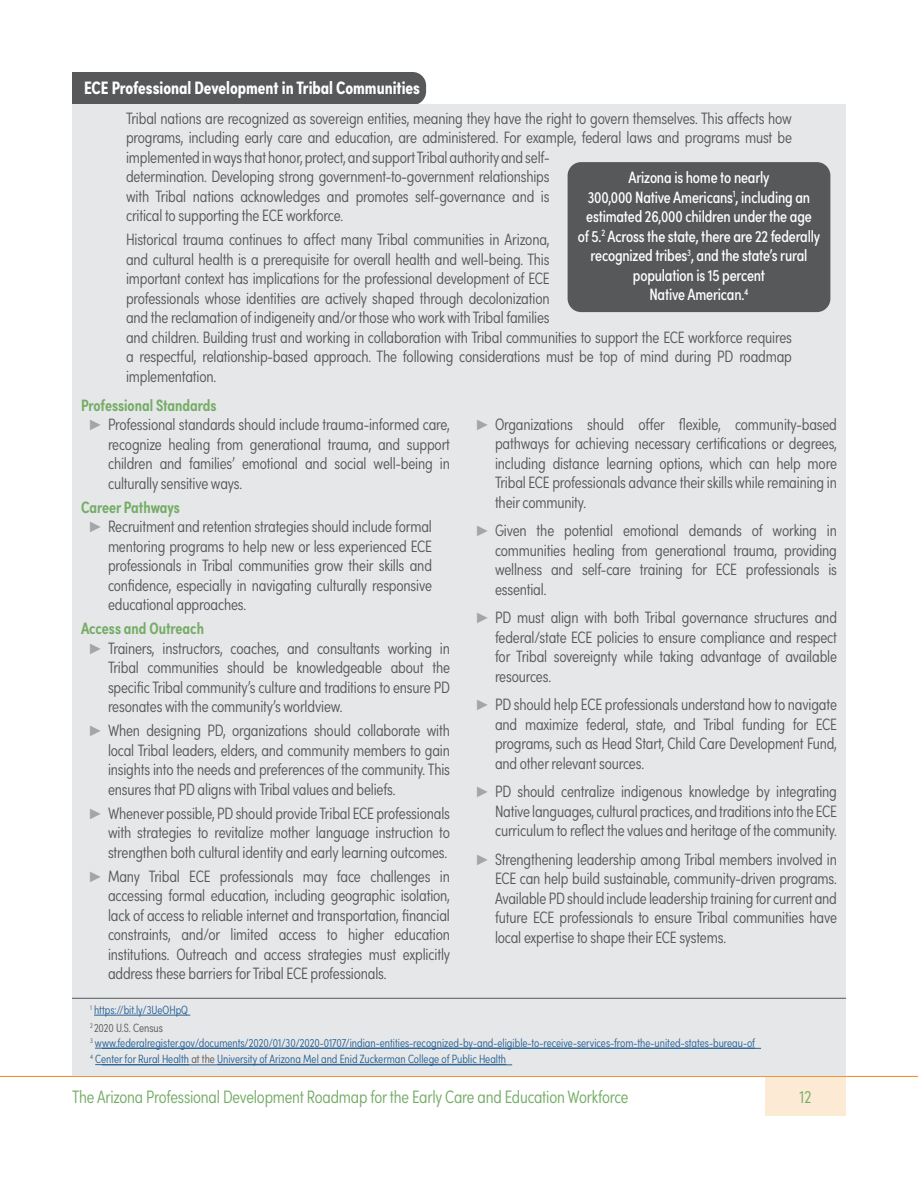
<style>
.page{position:relative;width:918px;height:1188px;background:#fff}
.page>*{position:absolute;margin:0;border:0;box-sizing:border-box;transform-origin:0 0}
.t1{font:300 18px "Sofia Pro Condensed";letter-spacing:-.01em;color:#74ac65}
.subhead_sidebar{font:700 18px "Sofia Pro Condensed";color:#fff}
.sidebar{font:300 16.5px/19.5px "Sofia Pro Condensed";letter-spacing:-.01em;color:#57585a;text-align:justify}
.callout_box{font:16.5px/19.5px "Sofia Pro Condensed";letter-spacing:-.01em;color:#fff;text-align:center}
.sidebar-2{font:600 16.5px "Sofia Pro Condensed";color:#74ac65}
.sidebar-3{font:300 12px/18px "Sofia Pro Condensed";color:#266194}
.s1{font-family:"Arial Narrow";font-weight:400;font-size:15px;color:#a4a5a9}
.s2{color:#57585a}
</style>
<div class="page">
<div style="left:765px;top:1077px;width:81px;height:39px;background:#fcead5"></div>
<hr style="left:0;top:1076px;width:918px;height:1px;background:#ed8a1c">
<div style="left:72px;top:72px;width:354px;height:33px;background:#57585a"></div>
<div style="left:72px;top:105px;width:774px;height:133px;background:#e6e7e9"></div>
<div style="left:72px;top:214px;width:774px;height:191px;background:#e6e7e9"></div>
<div style="left:568px;top:162px;width:262px;height:150px;background:#57585a;border-radius:14px"></div>
<div style="left:72px;top:394px;width:378px;height:26px;background:#e6e7e9"></div>
<div style="left:72px;top:414px;width:378px;height:84px;background:#e6e7e9"></div>
<div style="left:72px;top:496px;width:378px;height:26px;background:#e6e7e9"></div>
<div style="left:72px;top:516px;width:378px;height:108px;background:#e6e7e9"></div>
<div style="left:72px;top:618px;width:378px;height:26px;background:#e6e7e9"></div>
<div style="left:72px;top:638px;width:378px;height:84px;background:#e6e7e9"></div>
<div style="left:72px;top:720px;width:378px;height:84px;background:#e6e7e9"></div>
<div style="left:72px;top:802px;width:378px;height:68px;background:#e6e7e9"></div>
<div style="left:72px;top:866px;width:378px;height:122px;background:#e6e7e9"></div>
<div style="left:450px;top:403px;width:396px;height:132px;background:#e6e7e9"></div>
<div style="left:450px;top:509px;width:396px;height:113px;background:#e6e7e9"></div>
<div style="left:450px;top:596px;width:396px;height:113px;background:#e6e7e9"></div>
<div style="left:450px;top:683px;width:396px;height:113px;background:#e6e7e9"></div>
<div style="left:450px;top:770px;width:396px;height:93px;background:#e6e7e9"></div>
<div style="left:450px;top:838px;width:396px;height:154px;background:#e6e7e9"></div>
<div style="left:72px;top:987px;width:774px;height:47px;background:#e6e7e9"></div>
<hr style="left:72px;top:998px;width:774px;height:1px;background:#57585a">
<hr style="left:94px;top:1015px;width:96px;height:1px;background:#266194">
<div style="left:72px;top:1034px;width:774px;height:34px;background:#e6e7e9"></div>
<hr style="left:102px;top:1048px;width:659px;height:1px;background:#266194">
<hr style="left:95px;top:1048px;width:660px;height:1px;background:#266194">
<div style="left:72px;top:1050px;width:774px;height:26px;background:#e6e7e9"></div>
<hr style="left:102px;top:1065px;width:410px;height:1px;background:#266194">
<hr style="left:95px;top:1064px;width:94px;height:1px;background:#266194">
<hr style="left:217px;top:1064px;width:289px;height:1px;background:#266194">
<p class="subhead_sidebar" style="left:84px;top:74px;width:338px">ECE Professional Development in Tribal Communities</p>
<p class="sidebar" style="left:126px;top:108px;width:668px;text-align:left">Tribal nations are recognized as sovereign entities, meaning they have the right to govern themselves. This affects how programs, including early care and education, are administered. For example, federal laws and programs must be implemented in ways that honor, protect, and support Tribal authority and self-<br>determination. Developing strong government-to-government relationships<br>with Tribal nations acknowledges and promotes self-governance and is<br>critical to supporting the ECE workforce.</p>
<p class="sidebar" style="left:126px;top:229px;width:667px;text-align:left">Historical trauma continues to affect many Tribal communities in Arizona,<br>and cultural health is a prerequisite for overall health and well-being. This<br>important context has implications for the professional development of ECE<br>professionals whose identities are actively shaped through decolonization<br>and the reclamation of indigeneity and/or those who work with Tribal families<br>and children. Building trust and working in collaboration with Tribal communities to support the ECE workforce requires a respectful, relationship-based approach. The following considerations must be top of mind during PD roadmap implementation.</p>
<p class="callout_box" style="left:578px;top:167px;width:244px">Arizona is home to nearly<br>300,000 Native Americans<sup>1</sup>, including an estimated 26,000 children under the age<br>of 5.<sup>2</sup> Across the state, there are 22 federally recognized tribes<sup>3</sup>, and the state’s rural population is 15 percent<br>Native American.<sup>4</sup></p>
<p class="sidebar-2" style="left:81px;top:393px;width:137px">Professional Standards</p>
<p class="sidebar" style="left:108px;top:414px;width:344px;text-indent:-18px"><span class="s1">►</span> Professional standards should include trauma-informed care, recognize healing from generational trauma, and support children and families’ emotional and social well-being in culturally sensitive ways.</p>
<p class="sidebar-2" style="left:81px;top:495px;width:101px">Career Pathways</p>
<p class="sidebar" style="left:108px;top:516px;width:326px;text-indent:-18px"><span class="s1">►</span> Recruitment and retention strategies should include formal mentoring programs to help new or less experienced ECE professionals in Tribal communities grow their skills and confidence, especially in navigating culturally responsive educational approaches.</p>
<p class="sidebar-2" style="left:81px;top:616px;width:125px">Access and Outreach</p>
<p class="sidebar" style="left:108px;top:637px;width:344px;text-indent:-18px"><span class="s1">►</span> Trainers, instructors, coaches, and consultants working in Tribal communities should be knowledgeable about the specific Tribal community’s culture and traditions to ensure PD resonates with the community’s worldview.</p>
<p class="sidebar" style="left:108px;top:720px;width:344px;text-indent:-18px"><span class="s1">►</span> When designing PD, organizations should collaborate with local Tribal leaders, elders, and community members to gain insights into the needs and preferences of the community. This ensures that PD aligns with Tribal values and beliefs.</p>
<p class="sidebar" style="left:108px;top:802px;width:344px;text-indent:-18px"><span class="s1">►</span> Whenever possible, PD should provide Tribal ECE professionals with strategies to revitalize mother language instruction to strengthen both cultural identity and early learning outcomes.</p>
<p class="sidebar" style="left:108px;top:865px;width:344px;text-indent:-18px"><span class="s1">►</span> Many Tribal ECE professionals may face challenges in accessing formal education, including geographic isolation, lack of access to reliable internet and transportation, financial constraints, and/or limited access to higher education institutions. Outreach and access strategies must explicitly address these barriers for Tribal ECE professionals.</p>
<p class="sidebar" style="left:495px;top:413px;width:344px;text-indent:-18px"><span class="s1">►</span> Organizations should offer flexible, community-based pathways for achieving necessary certifications or degrees, including distance learning options, which can help more Tribal ECE professionals advance their skills while remaining in their community.</p>
<p class="sidebar" style="left:495px;top:520px;width:343px;text-indent:-18px"><span class="s1">►</span> Given the potential emotional demands of working in communities healing from generational trauma, providing wellness and self-care training for ECE professionals is essential.</p>
<p class="sidebar" style="left:495px;top:607px;width:344px;text-indent:-18px"><span class="s1">►</span> PD must align with both Tribal governance structures and federal/state ECE policies to ensure compliance and respect for Tribal sovereignty while taking advantage of available resources.</p>
<p class="sidebar" style="left:495px;top:694px;width:344px;text-indent:-18px"><span class="s1">►</span> PD should help ECE professionals understand how to navigate and maximize federal, state, and Tribal funding for ECE programs, such as Head Start, Child Care Development Fund, and other relevant sources.</p>
<p class="sidebar" style="left:495px;top:781px;width:344px;text-indent:-18px"><span class="s1">►</span> PD should centralize indigenous knowledge by integrating Native languages, cultural practices, and traditions into the ECE curriculum to reflect the values and heritage of the community.</p>
<p class="sidebar" style="left:495px;top:848px;width:344px;text-indent:-18px"><span class="s1">►</span> Strengthening leadership among Tribal members involved in ECE can help build sustainable, community-driven programs.<br>Available PD should include leadership training for current and future ECE professionals to ensure Tribal communities have local expertise to shape their ECE systems.</p>
<p class="sidebar-3" style="left:90px;top:1000px;width:100px"><sup>1</sup> https://bit.ly/3UeOHpQ<br><sup>2</sup> <span class="s2">2020 U.S. Census</span></p>
<p class="sidebar-3" style="left:90px;top:1033px;width:667px"><sup>3</sup> www.federalregister.gov/documents/2020/01/30/2020-01707/indian-entities-recognized-by-and-eligible-to-receive-services-from-the-united-states-bureau-of</p>
<p class="sidebar-3" style="left:90px;top:1049px;width:418px"><sup>4</sup> Center for Rural Health <span class="s2">at the</span> University of Arizona Mel and Enid Zuckerman College of Public Health</p>
<p class="t1" style="left:72px;top:1084px;width:558px">The Arizona Professional Development Roadmap for the Early Care and Education Workforce</p>
<p class="t1" style="left:800px;top:1084px;width:13px">12</p>
</div>
